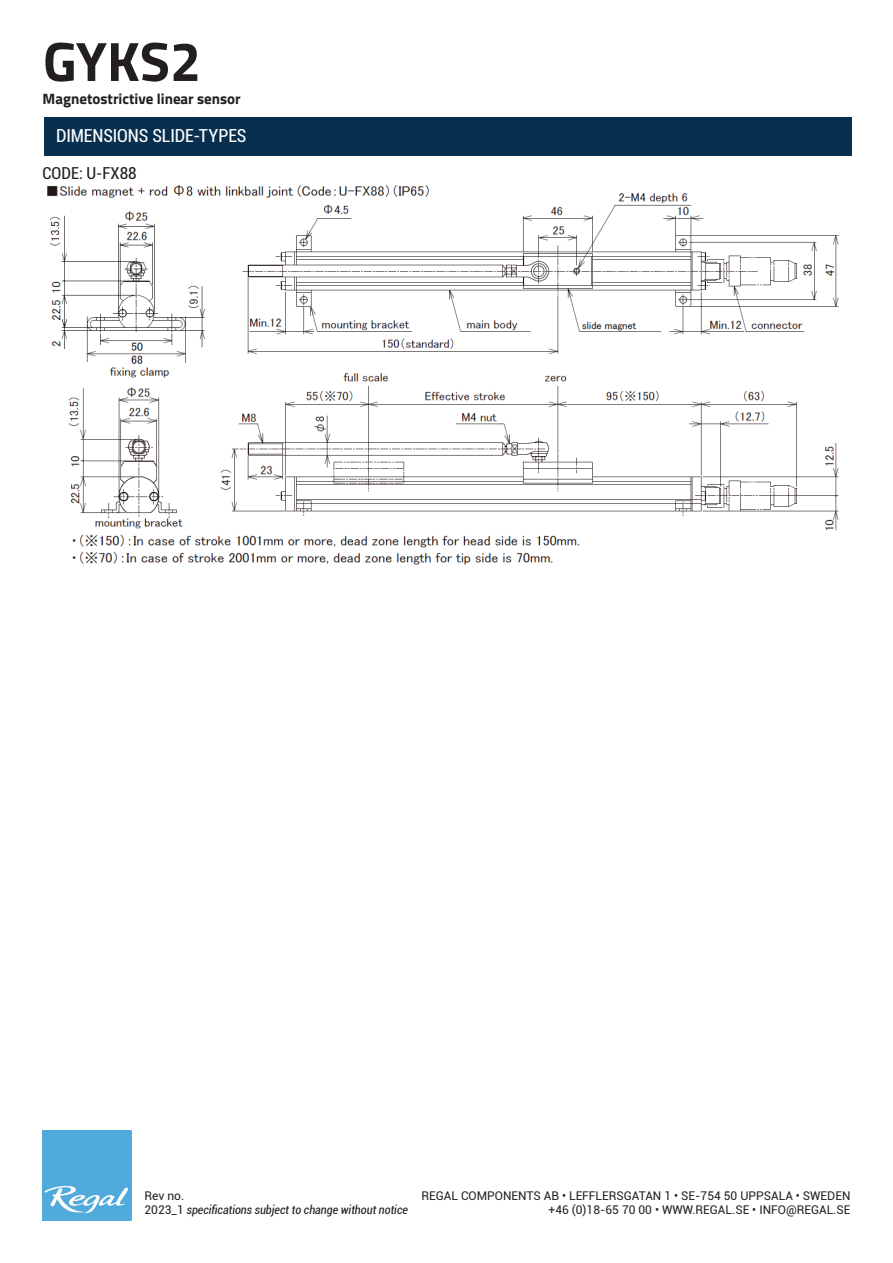
<style>
.page{position:relative;width:893px;height:1263px;background:#fff}
.page>*{position:absolute;margin:0;border:0;box-sizing:border-box;transform-origin:0 0}
.t1{font:700 55.5px "Titillium Web";color:#231f20}
.Infoboxes{font:condensed 18px "Roboto";letter-spacing:-.005em;color:#fff}
.Infoboxes-2{font:condensed 16.5px "Roboto";color:#231f20}
.t2{font:700 15px "Titillium Web";color:#231f20}
.t3{font:12px/14.4px "Roboto";color:#231f20;text-align:right}
.t4{font:italic condensed 12px/14.4px "Roboto";color:#231f20}
.s1{font-style:normal;font-stretch:normal}
</style>
<div class="page">
<img style="left:43px;top:1130px;width:89px;height:90px">
<img style="left:46px;top:185px;width:793px;height:380px">
<div style="left:44px;top:117px;width:807px;height:39px;background:#092f4f"></div>
<h1 class="t1" style="left:43px;top:19px;width:160px">GYKS2</h1>
<p class="t2" style="left:43px;top:88px;width:200px">Magnetostrictive linear sensor</p>
<p class="Infoboxes" style="left:56px;top:123px;width:192px">DIMENSIONS SLIDE-TYPES</p>
<p class="Infoboxes-2" style="left:43px;top:161px;width:96px">CODE: U-FX88</p>
<p class="t4" style="left:145px;top:1188px;width:265px"><span class="s1">Rev no.<br>2023_1</span> specifications subject to change without notice</p>
<p class="t3" style="left:421px;top:1188px;width:430px">REGAL COMPONENTS AB • LEFFLERSGATAN 1 • SE-754 50 UPPSALA • SWEDEN +46 (0)18-65 70 00 • WWW.REGAL.SE • INFO@REGAL.SE</p>
</div>
